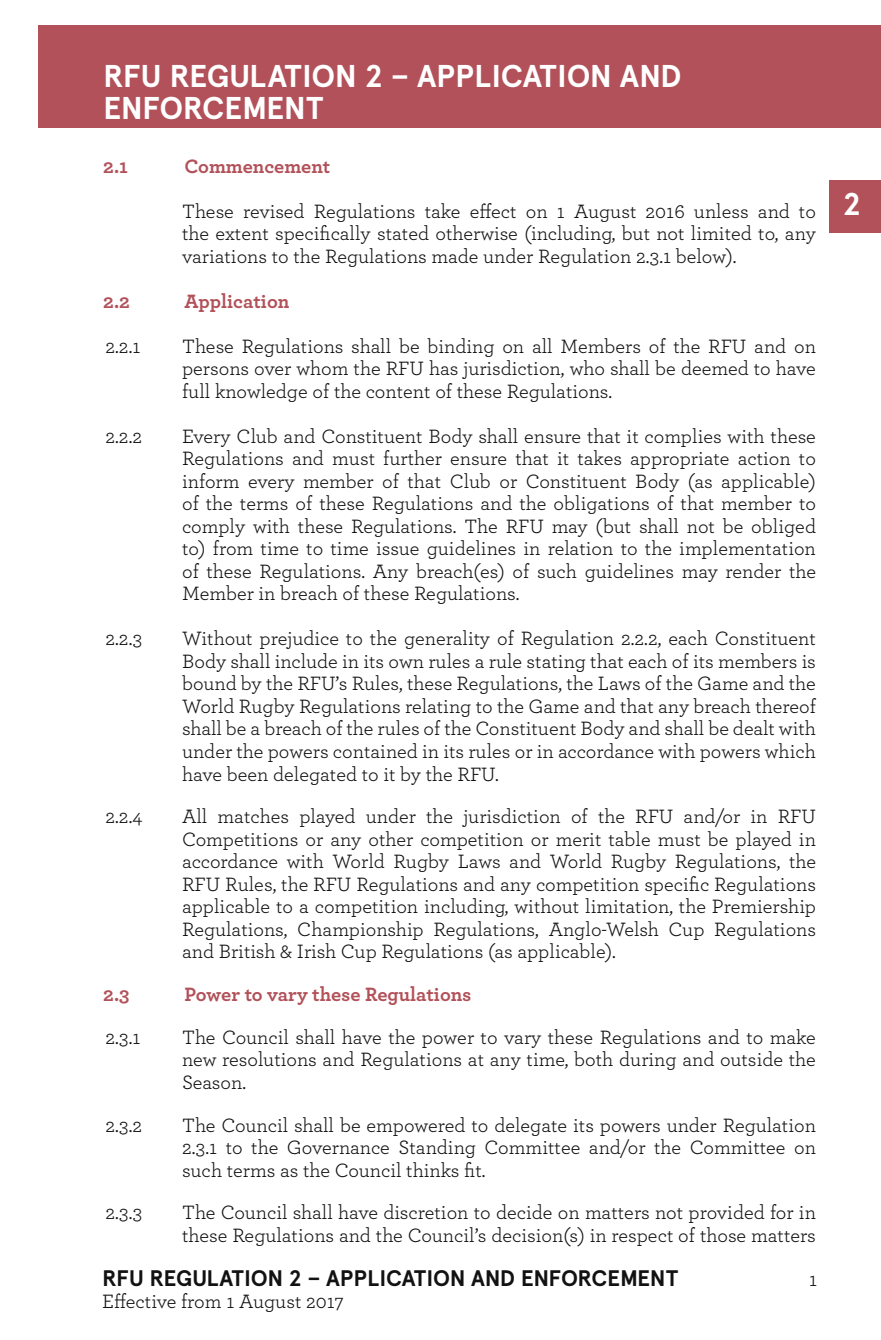
<style>
.page{position:relative;width:881px;height:1340px;background:#fff}
.page>*{position:absolute;margin:0;border:0;box-sizing:border-box;transform-origin:0 0}
.t1{font:700 31.5px/31.5px "Apercu";letter-spacing:-.01em;color:#fff}
.t2{font:700 22.5px "Apercu";letter-spacing:-.01em;color:#121212}
.t3{font:20.25px/22.5px "Archer";color:#121212;text-align:justify}
.t4{font:700 20.25px "Archer";color:#b25159}
</style>
<div class="page">
<div style="left:829px;top:180px;width:51px;height:53px;background:#b25159"></div>
<div style="left:38px;top:26px;width:842px;height:102px;background:#b25159"></div>
<h1 class="t1" style="left:103px;top:61px;width:579px">RFU REGULATION 2 – APPLICATION AND<br>ENFORCEMENT</h1>
<p class="t4" style="left:103px;top:150px;width:26px">2.1</p>
<p class="t4" style="left:184px;top:150px;width:147px">Commencement</p>
<p class="t3" style="left:182px;top:199px;width:635px">These revised Regulations take effect on 1 August 2016 unless and to the extent specifically stated otherwise (including, but not limited to, any variations to the Regulations made under Regulation 2.3.1 below).</p>
<p class="t4" style="left:103px;top:285px;width:28px">2.2</p>
<p class="t4" style="left:184px;top:285px;width:107px">Application</p>
<p class="t3" style="left:105px;top:334px;width:36px">2.2.1</p>
<p class="t3" style="left:182px;top:334px;width:635px">These Regulations shall be binding on all Members of the RFU and on persons over whom the RFU has jurisdiction, who shall be deemed to have full knowledge of the content of these Regulations.</p>
<p class="t3" style="left:105px;top:424px;width:38px">2.2.2</p>
<p class="t3" style="left:182px;top:424px;width:635px">Every Club and Constituent Body shall ensure that it complies with these Regulations and must further ensure that it takes appropriate action to inform every member of that Club or Constituent Body (as applicable) of the terms of these Regulations and the obligations of that member to comply with these Regulations. The RFU may (but shall not be obliged to) from time to time issue guidelines in relation to the implementation of these Regulations. Any breach(es) of such guidelines may render the Member in breach of these Regulations.</p>
<p class="t3" style="left:105px;top:626px;width:38px">2.2.3</p>
<p class="t3" style="left:182px;top:626px;width:635px">Without prejudice to the generality of Regulation 2.2.2, each Constituent Body shall include in its own rules a rule stating that each of its members is bound by the RFU’s Rules, these Regulations, the Laws of the Game and the World Rugby Regulations relating to the Game and that any breach thereof shall be a breach of the rules of the Constituent Body and shall be dealt with under the powers contained in its rules or in accordance with powers which have been delegated to it by the RFU.</p>
<p class="t3" style="left:105px;top:804px;width:38px">2.2.4</p>
<p class="t3" style="left:182px;top:804px;width:635px">All matches played under the jurisdiction of the RFU and/or in RFU Competitions or any other competition or merit table must be played in accordance with World Rugby Laws and World Rugby Regulations, the RFU Rules, the RFU Regulations and any competition specific Regulations applicable to a competition including, without limitation, the Premiership Regulations, Championship Regulations, Anglo-Welsh Cup Regulations and British &amp; Irish Cup Regulations (as applicable).</p>
<p class="t4" style="left:103px;top:978px;width:28px">2.3</p>
<p class="t4" style="left:184px;top:978px;width:288px">Power to vary these Regulations</p>
<p class="t3" style="left:105px;top:1024px;width:37px">2.3.1</p>
<p class="t3" style="left:182px;top:1024px;width:635px">The Council shall have the power to vary these Regulations and to make new resolutions and Regulations at any time, both during and outside the Season.</p>
<p class="t3" style="left:105px;top:1112px;width:38px">2.3.2</p>
<p class="t3" style="left:182px;top:1112px;width:635px">The Council shall be empowered to delegate its powers under Regulation 2.3.1 to the Governance Standing Committee and/or the Committee on such terms as the Council thinks fit.</p>
<p class="t3" style="left:105px;top:1200px;width:38px">2.3.3</p>
<p class="t3" style="left:182px;top:1200px;width:635px">The Council shall have discretion to decide on matters not provided for in these Regulations and the Council’s decision(s) in respect of those matters</p>
<p class="t2" style="left:102px;top:1264px;width:577px">RFU REGULATION 2 – APPLICATION AND ENFORCEMENT</p>
<p class="t3" style="left:102px;top:1289px;width:243px">Effective from 1 August 2017</p>
<p class="t3" style="left:808px;top:1266px;width:10px">1</p>
<h1 class="t1" style="left:842px;top:189px;width:20px">2</h1>
</div>
